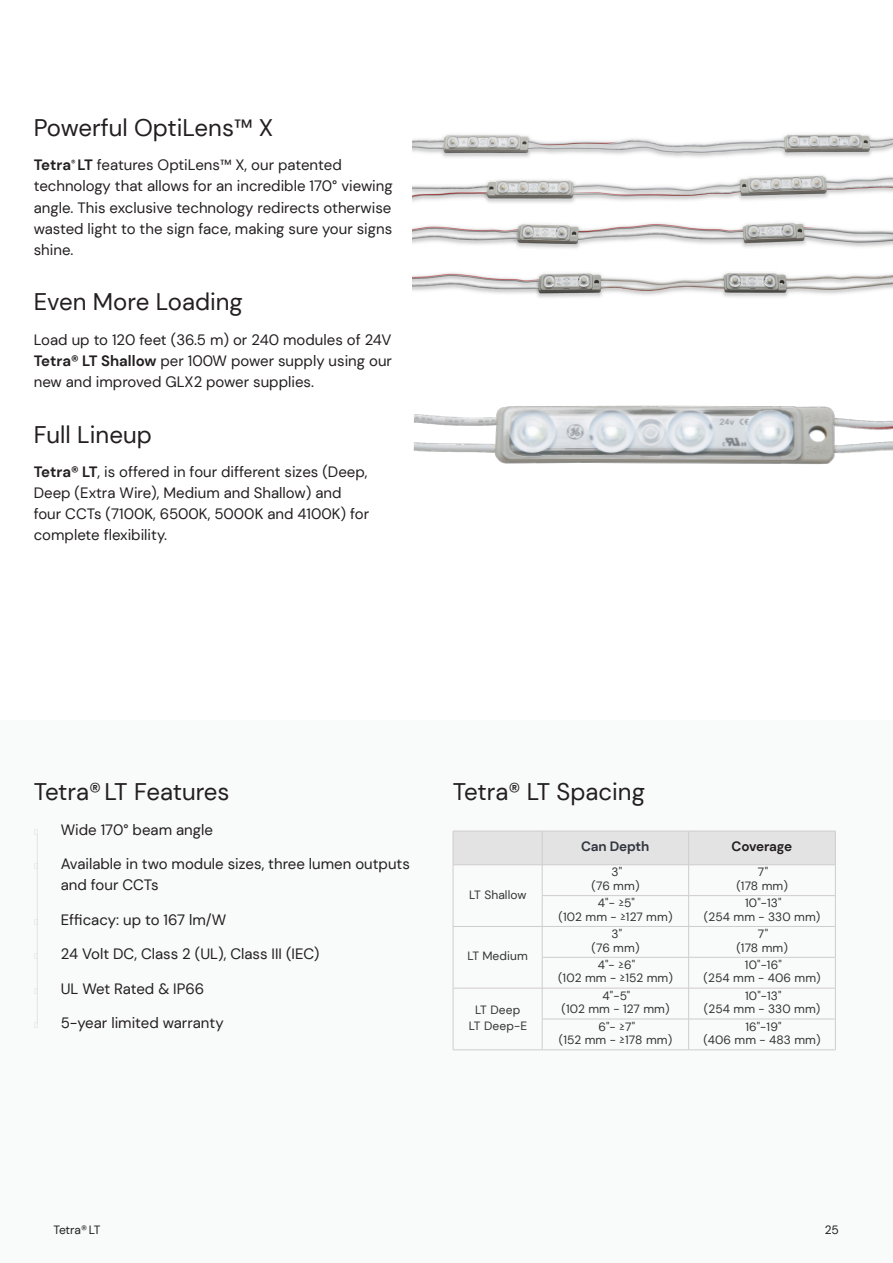
<style>
.page{position:relative;width:893px;height:1263px;background:#fff}
.page>*{position:absolute;margin:0;border:0;box-sizing:border-box;transform-origin:0 0}
.Title_White{font:24px "DM Sans";color:#231f20}
.Body_White{font:15px/21px "DM Sans";color:#231f20}
.Table_RowTitle{font:700 13.5px "DM Sans";letter-spacing:-.01em;color:#323640}
.Table_RowTitle-2{font:700 13.5px "DM Sans";letter-spacing:-.01em;color:#231f20}
.Table_Inputs{font:12px "DM Sans";letter-spacing:.01em;color:#323333}
.t1{font:12px "DM Sans";letter-spacing:-.01em;color:#1f2020}
.s1{font-weight:700}
</style>
<div class="page">
<div style="left:0;top:720px;width:893px;height:543px;background:#f9fafa"></div>
<div style="left:454px;top:832px;width:381px;height:32px;background:#e2e3e2"></div>
<hr style="left:453px;top:831px;width:89px;height:1px;background:#cfcdcc">
<hr style="left:453px;top:831px;width:1px;height:33px;background:#cfcdcc">
<hr style="left:542px;top:831px;width:147px;height:1px;background:#cfcdcc">
<hr style="left:542px;top:831px;width:1px;height:33px;background:#cfcdcc">
<hr style="left:689px;top:831px;width:147px;height:1px;background:#cfcdcc">
<hr style="left:688px;top:831px;width:1px;height:33px;background:#cfcdcc">
<hr style="left:835px;top:831px;width:1px;height:33px;background:#cfcdcc">
<hr style="left:453px;top:864px;width:89px;height:1px;background:#cfcdcc">
<hr style="left:453px;top:865px;width:1px;height:31px;background:#cfcdcc">
<hr style="left:542px;top:864px;width:147px;height:1px;background:#cfcdcc">
<hr style="left:542px;top:865px;width:1px;height:30px;background:#cfcdcc">
<hr style="left:689px;top:864px;width:147px;height:1px;background:#cfcdcc">
<hr style="left:688px;top:865px;width:1px;height:30px;background:#cfcdcc">
<hr style="left:835px;top:865px;width:1px;height:30px;background:#cfcdcc">
<hr style="left:453px;top:896px;width:1px;height:30px;background:#cfcdcc">
<hr style="left:542px;top:895px;width:147px;height:1px;background:#cfcdcc">
<hr style="left:542px;top:896px;width:1px;height:30px;background:#cfcdcc">
<hr style="left:689px;top:895px;width:147px;height:1px;background:#cfcdcc">
<hr style="left:688px;top:896px;width:1px;height:30px;background:#cfcdcc">
<hr style="left:835px;top:896px;width:1px;height:30px;background:#cfcdcc">
<hr style="left:453px;top:926px;width:89px;height:1px;background:#cfcdcc">
<hr style="left:453px;top:927px;width:1px;height:30px;background:#cfcdcc">
<hr style="left:542px;top:926px;width:147px;height:1px;background:#cfcdcc">
<hr style="left:542px;top:927px;width:1px;height:30px;background:#cfcdcc">
<hr style="left:689px;top:926px;width:147px;height:1px;background:#cfcdcc">
<hr style="left:688px;top:927px;width:1px;height:30px;background:#cfcdcc">
<hr style="left:835px;top:927px;width:1px;height:30px;background:#cfcdcc">
<hr style="left:453px;top:957px;width:1px;height:31px;background:#cfcdcc">
<hr style="left:542px;top:957px;width:147px;height:1px;background:#cfcdcc">
<hr style="left:542px;top:957px;width:1px;height:31px;background:#cfcdcc">
<hr style="left:689px;top:957px;width:147px;height:1px;background:#cfcdcc">
<hr style="left:688px;top:957px;width:1px;height:31px;background:#cfcdcc">
<hr style="left:835px;top:957px;width:1px;height:31px;background:#cfcdcc">
<hr style="left:453px;top:988px;width:89px;height:1px;background:#cfcdcc">
<hr style="left:453px;top:988px;width:1px;height:31px;background:#cfcdcc">
<hr style="left:542px;top:988px;width:147px;height:1px;background:#cfcdcc">
<hr style="left:542px;top:988px;width:1px;height:31px;background:#cfcdcc">
<hr style="left:689px;top:988px;width:147px;height:1px;background:#cfcdcc">
<hr style="left:688px;top:988px;width:1px;height:31px;background:#cfcdcc">
<hr style="left:835px;top:988px;width:1px;height:31px;background:#cfcdcc">
<hr style="left:453px;top:1019px;width:1px;height:31px;background:#cfcdcc">
<hr style="left:542px;top:1019px;width:147px;height:1px;background:#cfcdcc">
<hr style="left:542px;top:1019px;width:1px;height:31px;background:#cfcdcc">
<hr style="left:689px;top:1019px;width:147px;height:1px;background:#cfcdcc">
<hr style="left:688px;top:1019px;width:1px;height:31px;background:#cfcdcc">
<hr style="left:835px;top:1019px;width:1px;height:31px;background:#cfcdcc">
<hr style="left:453px;top:1049px;width:89px;height:1px;background:#cfcdcc">
<hr style="left:542px;top:1049px;width:147px;height:1px;background:#cfcdcc">
<hr style="left:689px;top:1049px;width:147px;height:1px;background:#cfcdcc">
<img style="left:414px;top:405px;width:479px;height:59px">
<img style="left:413px;top:134px;width:480px;height:164px">
<hr style="left:37px;top:834px;width:1px;height:190px;background:#e2e3e2">
<p class="Title_White" style="left:34px;top:113px;width:241px">Powerful OptiLens™ X</p>
<p class="Body_White" style="left:34px;top:155px;width:360px"><span class="s1">Tetra</span><sup>®</sup> <span class="s1">LT</span> features OptiLens™ X, our patented technology that allows for an incredible 170° viewing angle. This exclusive technology redirects otherwise wasted light to the sign face, making sure your signs shine.</p>
<p class="Title_White" style="left:34px;top:287px;width:211px">Even More Loading</p>
<p class="Body_White" style="left:34px;top:329px;width:360px;text-align:justify">Load up to 120 feet (36.5 m) or 240 modules of 24V <span class="s1">Tetra® LT Shallow</span> per 100W power supply using our new and improved GLX2 power supplies.</p>
<p class="Title_White" style="left:34px;top:419px;width:120px">Full Lineup</p>
<p class="Body_White" style="left:34px;top:461px;width:337px"><span class="s1">Tetra® LT</span>, is offered in four different sizes (Deep, Deep (Extra Wire), Medium and Shallow) and four CCTs (7100K, 6500K, 5000K and 4100K) for complete flexibility.</p>
<p class="Title_White" style="left:34px;top:777px;width:197px">Tetra®LT Features</p>
<p class="Body_White" style="left:61px;top:819px;width:154px">Wide 170° beam angle</p>
<p class="Body_White" style="left:61px;top:853px;width:351px">Available in two module sizes, three lumen outputs and four CCTs</p>
<p class="Body_White" style="left:61px;top:909px;width:167px">Efficacy: up to 167 lm/W</p>
<p class="Body_White" style="left:61px;top:943px;width:260px">24 Volt DC, Class 2 (UL), Class III (IEC)</p>
<p class="Body_White" style="left:61px;top:978px;width:145px">UL Wet Rated &amp; IP66</p>
<p class="Body_White" style="left:61px;top:1012px;width:164px">5-year limited warranty</p>
<p class="Title_White" style="left:453px;top:777px;width:194px">Tetra® LT Spacing</p>
<p class="Table_Inputs" style="left:469px;top:887px;width:59px">LT Shallow</p>
<p class="Table_Inputs" style="left:467px;top:949px;width:62px">LT Medium</p>
<p class="Table_Inputs" style="left:475px;top:1002px;width:47px">LT Deep</p>
<p class="Table_Inputs" style="left:469px;top:1018px;width:60px">LT Deep-E</p>
<p class="Table_RowTitle" style="left:581px;top:838px;width:70px">Can Depth</p>
<p class="Table_RowTitle-2" style="left:731px;top:838px;width:62px">Coverage</p>
<p class="Table_Inputs" style="left:612px;top:865px;width:12px">3"</p>
<p class="Table_Inputs" style="left:591px;top:878px;width:49px">(76 mm)</p>
<p class="Table_Inputs" style="left:758px;top:865px;width:12px">7"</p>
<p class="Table_Inputs" style="left:736px;top:878px;width:53px">(178 mm)</p>
<p class="Table_Inputs" style="left:598px;top:896px;width:39px">4"- ≥5"</p>
<p class="Table_Inputs" style="left:558px;top:909px;width:115px">(102 mm - ≥127 mm)</p>
<p class="Table_Inputs" style="left:745px;top:896px;width:38px">10"-13"</p>
<p class="Table_Inputs" style="left:704px;top:909px;width:118px">(254 mm - 330 mm)</p>
<p class="Table_Inputs" style="left:612px;top:926px;width:12px">3"</p>
<p class="Table_Inputs" style="left:591px;top:940px;width:49px">(76 mm)</p>
<p class="Table_Inputs" style="left:758px;top:926px;width:12px">7"</p>
<p class="Table_Inputs" style="left:736px;top:940px;width:53px">(178 mm)</p>
<p class="Table_Inputs" style="left:598px;top:957px;width:39px">4"- ≥6"</p>
<p class="Table_Inputs" style="left:558px;top:971px;width:116px">(102 mm - ≥152 mm)</p>
<p class="Table_Inputs" style="left:745px;top:957px;width:38px">10"-16"</p>
<p class="Table_Inputs" style="left:703px;top:971px;width:119px">(254 mm - 406 mm)</p>
<p class="Table_Inputs" style="left:602px;top:988px;width:29px">4"-5"</p>
<p class="Table_Inputs" style="left:561px;top:1002px;width:110px">(102 mm - 127 mm)</p>
<p class="Table_Inputs" style="left:745px;top:988px;width:38px">10"-13"</p>
<p class="Table_Inputs" style="left:704px;top:1002px;width:118px">(254 mm - 330 mm)</p>
<p class="Table_Inputs" style="left:598px;top:1019px;width:38px">6"- ≥7"</p>
<p class="Table_Inputs" style="left:559px;top:1032px;width:115px">(152 mm - ≥178 mm)</p>
<p class="Table_Inputs" style="left:745px;top:1019px;width:38px">16"-19"</p>
<p class="Table_Inputs" style="left:704px;top:1032px;width:118px">(406 mm - 483 mm)</p>
<p class="t1" style="left:53px;top:1223px;width:48px">Tetra®LT</p>
<p class="t1" style="left:825px;top:1223px;width:16px">25</p>
</div>
